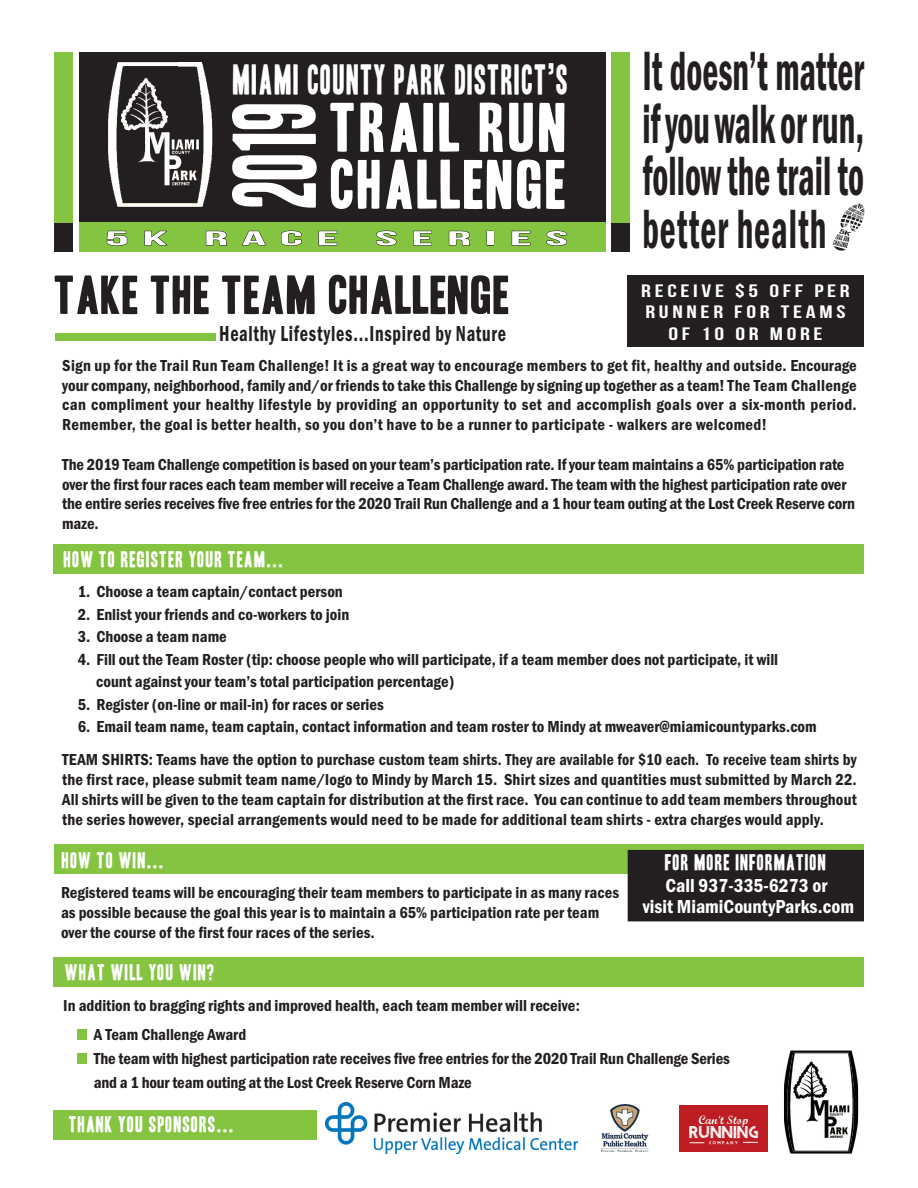
<style>
.page{position:relative;width:918px;height:1188px;background:#fff}
.page>*{position:absolute;margin:0;border:0;box-sizing:border-box;transform-origin:0 0}
.t1{font:102.45px "Headline One HPLHS";color:#fff;scale:.75 1}
.t2{font:60.15px "Headline One HPLHS";letter-spacing:.04em;color:#fff;scale:1.09 1}
.t3{font:60.15px "Headline One HPLHS";letter-spacing:.04em;color:#fff;scale:1.13 1}
.t4{font:57.3px/52.5px "Franklin Gothic URW Con Dem";color:#231f20;text-align:justify;scale:.6 1}
.t5{font:47.25px "Headline One HPLHS";letter-spacing:.02em;color:#231f20;scale:1.12 1}
.t6{font:36.6px "Headline One HPLHS";letter-spacing:.05em;color:#fff;scale:.83 1}
.t7{font:22.5px "Franklin Gothic URW Con Dem";letter-spacing:.04em;color:#231f20;scale:.8 1}
.t8{font:19.95px "Bebas Neue";letter-spacing:.23em;color:#fff;scale:3 1}
.t9{font:19.5px "Headline One HPLHS";letter-spacing:.06em;color:#fff}
.t10{font:19.5px/21px "Franklin Gothic URW Con Dem";color:#fff;text-align:center}
.t11{font:18px/21.6px "Bebas Neue";letter-spacing:.15em;color:#fff;text-align:center;scale:1.36 1}
.t12{font:16.5px/19.8px "Franklin Gothic URW Con Dem";color:#231f20}
.t13{font:16.35px "REVOLUTIONII";color:#fff}
.t14{font:12px "Marcelle Script";color:#fff}
.t15{font:4.05px "REVOLUTIONII";letter-spacing:.34em;color:#fff}
</style>
<div class="page">
<div style="left:54px;top:957px;width:810px;height:29px;background:#84c440"></div>
<div style="left:54px;top:845px;width:810px;height:29px;background:#84c440"></div>
<div style="left:54px;top:545px;width:810px;height:29px;background:#84c440"></div>
<div style="left:77px;top:1029px;width:9px;height:11px;background:#84c440"></div>
<div style="left:77px;top:1053px;width:9px;height:11px;background:#84c440"></div>
<div style="left:627px;top:275px;width:237px;height:72px;background:#231f20"></div>
<div style="left:56px;top:333px;width:160px;height:8px;background:#84c440"></div>
<svg style="left:833px;top:204px;width:31px;height:47px"></svg>
<div style="left:55px;top:53px;width:551px;height:170px;background:#231f20"></div>
<div style="left:54px;top:223px;width:552px;height:29px;background:#84c440"></div>
<svg style="left:106px;top:231px;width:21px;height:15px"></svg>
<svg style="left:144px;top:231px;width:23px;height:15px"></svg>
<svg style="left:206px;top:231px;width:21px;height:15px"></svg>
<svg style="left:242px;top:230px;width:24px;height:16px"></svg>
<svg style="left:281px;top:230px;width:21px;height:16px"></svg>
<svg style="left:318px;top:231px;width:19px;height:15px"></svg>
<svg style="left:376px;top:230px;width:21px;height:16px"></svg>
<svg style="left:413px;top:231px;width:19px;height:15px"></svg>
<svg style="left:449px;top:231px;width:21px;height:15px"></svg>
<div style="left:487px;top:231px;width:7px;height:15px;border:1px solid #231f20"></div>
<svg style="left:512px;top:231px;width:19px;height:15px"></svg>
<svg style="left:546px;top:230px;width:21px;height:16px"></svg>
<div style="left:611px;top:53px;width:19px;height:170px;background:#84c440"></div>
<div style="left:611px;top:224px;width:19px;height:28px;background:#231f20"></div>
<img style="left:108px;top:62px;width:104px;height:145px">
<img style="left:179px;top:63px;width:33px;height:31px">
<div style="left:54px;top:52px;width:19px;height:171px;background:#84c440"></div>
<div style="left:73px;top:53px;width:5px;height:208px;background:#fff"></div>
<div style="left:54px;top:224px;width:19px;height:28px;background:#231f20"></div>
<div style="left:628px;top:850px;width:236px;height:71px;background:#231f20"></div>
<div style="left:54px;top:1110px;width:263px;height:30px;background:#84c440"></div>
<img style="left:784px;top:1051px;width:74px;height:103px">
<img style="left:787px;top:1053px;width:67px;height:99px">
<img style="left:325px;top:1102px;width:253px;height:52px">
<img style="left:602px;top:1104px;width:47px;height:48px">
<div style="left:679px;top:1106px;width:89px;height:46px;background:#be1e23"></div>
<svg style="left:690px;top:1143px;width:14px;height:1px"></svg>
<svg style="left:743px;top:1142px;width:15px;height:1px"></svg>
<h3 class="t6" style="left:233px;top:62px;width:405px">MIAMI COUNTY PARK DISTRICT’S</h3>
<h2 class="t3" style="left:331px;top:99px;width:210px">TRAIL RUN</h2>
<h1 class="t1" style="left:225px;top:208px;width:144px;rotate:-90deg">2019</h1>
<h2 class="t2" style="left:331px;top:156px;width:218px">CHALLENGE</h2>
<p class="t8" style="left:105px;top:227px;width:22px">5K</p>
<p class="t8" style="left:204px;top:227px;width:46px">RACE</p>
<p class="t8" style="left:375px;top:227px;width:66px">SERIES</p>
<h3 class="t4" style="left:642px;top:42px;width:371px">It doesn’t matter if you walk or run, follow the trail to better health</h3>
<h3 class="t5" style="left:55px;top:272px;width:408px">TAKE THE TEAM CHALLENGE</h3>
<p class="t11" style="left:641px;top:280px;width:155px">RECEIVE $5 OFF PER<br>RUNNER FOR TEAMS<br>OF 10 OR MORE</p>
<h3 class="t7" style="left:219px;top:319px;width:360px">Healthy Lifestyles...Inspired by Nature</h3>
<p class="t12" style="left:62px;top:355px;width:796px;text-align:justify">Sign up for the Trail Run Team Challenge! It is a great way to encourage members to get fit, healthy and outside. Encourage your company, neighborhood, family and/or friends to take this Challenge by signing up together as a team! The Team Challenge can compliment your healthy lifestyle by providing an opportunity to set and accomplish goals over a six-month period.<br>Remember, the goal is better health, so you don’t have to be a runner to participate - walkers are welcomed!</p>
<p class="t12" style="left:62px;top:454px;width:794px">The 2019 Team Challenge competition is based on your team’s participation rate. If your team maintains a 65% participation rate over the first four races each team member will receive a Team Challenge award. The team with the highest participation rate over the entire series receives five free entries for the 2020 Trail Run Challenge and a 1 hour team outing at the Lost Creek Reserve corn maze.</p>
<p class="t9" style="left:64px;top:550px;width:221px">HOW TO REGISTER YOUR TEAM...</p>
<p class="t12" style="left:78px;top:581px;width:267px">1. Choose a team captain/contact person</p>
<p class="t12" style="left:78px;top:604px;width:273px">2. Enlist your friends and co-workers to join</p>
<p class="t12" style="left:78px;top:626px;width:151px">3. Choose a team name</p>
<p class="t12" style="left:96px;top:647px;width:684px;line-height:22.5px;text-indent:-19px">4. Fill out the Team Roster (tip: choose people who will participate, if a team member does not participate, it will count against your team’s total participation percentage)</p>
<p class="t12" style="left:78px;top:694px;width:308px">5. Register (on-line or mail-in) for races or series</p>
<p class="t12" style="left:62px;top:710px;width:796px;line-height:33px;text-indent:15px">6. Email team name, team captain, contact information and team roster to Mindy at mweaver@miamicountyparks.com<br>TEAM SHIRTS: Teams have the option to purchase custom team shirts. They are available for $10 each. To receive team shirts by</p>
<p class="t12" style="left:62px;top:769px;width:796px;text-align:justify">the first race, please submit team name/logo to Mindy by March 15. Shirt sizes and quantities must submitted by March 22.<br>All shirts will be given to the team captain for distribution at the first race. You can continue to add team members throughout the series however, special arrangements would need to be made for additional team shirts - extra charges would apply.</p>
<p class="t9" style="left:62px;top:851px;width:103px">HOW TO WIN...</p>
<p class="t12" style="left:61px;top:882px;width:560px">Registered teams will be encouraging their team members to participate in as many races as possible because the goal this year is to maintain a 65% participation rate per team over the course of the first four races of the series.</p>
<p class="t9" style="left:65px;top:963px;width:151px">WHAT WILL YOU WIN?</p>
<p class="t12" style="left:63px;top:995px;width:518px">In addition to bragging rights and improved health, each team member will receive:</p>
<p class="t9" style="left:665px;top:853px;width:162px">FOR MORE INFORMATION</p>
<p class="t10" style="left:643px;top:874px;width:213px">Call 937-335-6273 or<br>visit MiamiCountyParks.com</p>
<p class="t12" style="left:94px;top:1021px;width:638px;line-height:24px">A Team Challenge Award<br>The team with highest participation rate receives five free entries for the 2020 Trail Run Challenge Series and a 1 hour team outing at the Lost Creek Reserve Corn Maze</p>
<p class="t9" style="left:94px;top:1107px;width:154px">THANK YOU SPONSORS:</p>
<p class="t14" style="left:699px;top:1111px;width:51px">Can't Stop</p>
<p class="t13" style="left:689px;top:1118px;width:71px">RUNNING</p>
<p class="t15" style="left:709px;top:1139px;width:30px">COMPANY</p>
<p class="t9" style="left:69px;top:1115px;width:166px">THANK YOU SPONSORS...</p>
</div>
